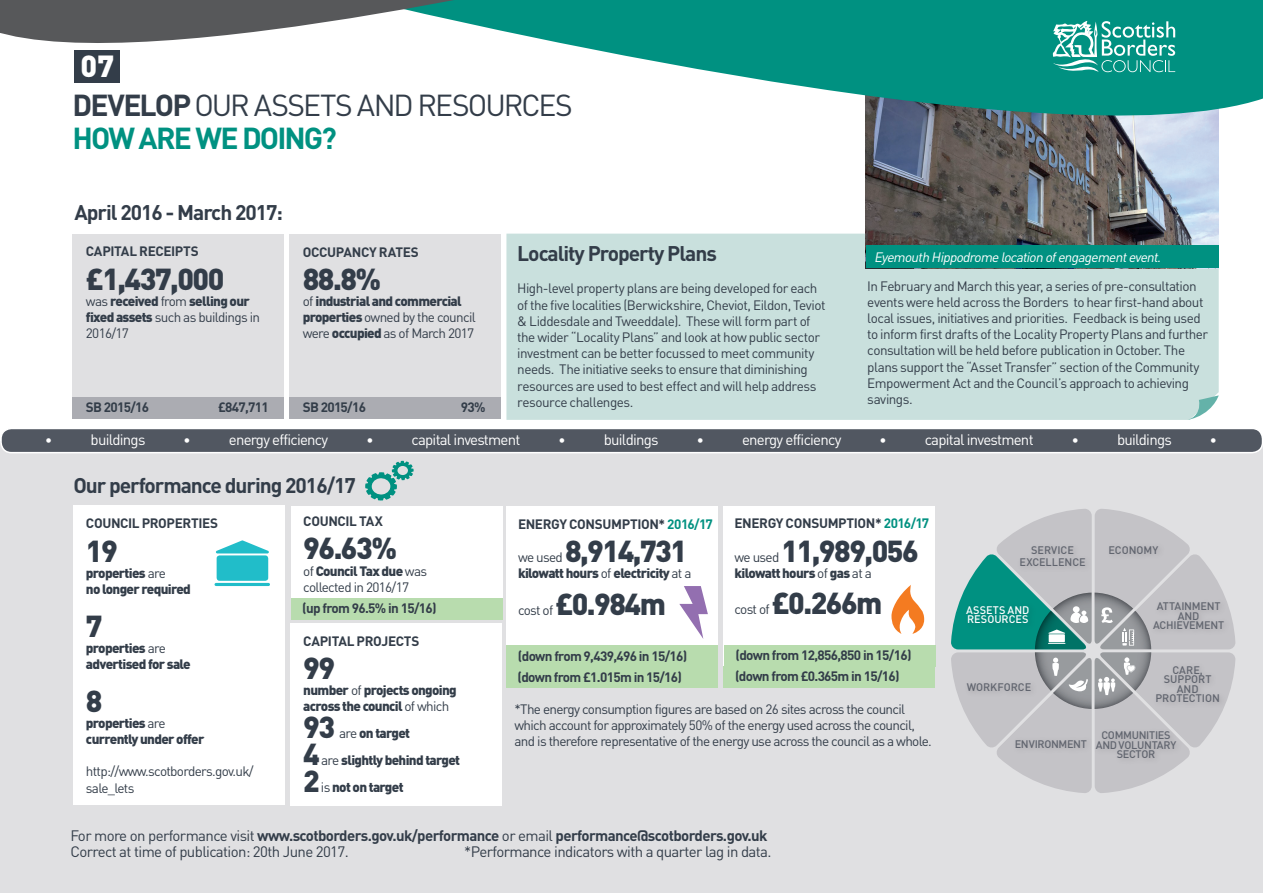
<style>
.page{position:relative;width:1263px;height:893px;background:#fff}
.page>*{position:absolute;margin:0;border:0;box-sizing:border-box;transform-origin:0 0}
.t1{font:900 30.15px "DIN";color:#fff}
.t2{font:900 30px "DIN";letter-spacing:-.05em;color:#333d49}
.t3{font:30px/33px "DIN";letter-spacing:-.06em;color:#333d49}
.t4{font:700 21px "DIN";letter-spacing:-.05em;color:#333d49}
.t5{font:15px/16.5px "DIN";letter-spacing:-.04em;color:#333d49}
.t6{font:15px "DIN";letter-spacing:-.05em;color:#fff}
.t7{font:13.5px/16.2px "DIN";letter-spacing:-.04em;color:#333d49}
.t8{font:900 13.5px/16.2px "DIN";letter-spacing:-.05em;color:#333d49}
.t9{font:700 13.5px/20.9px "DIN";letter-spacing:-.04em;color:#333d49}
.t10{font:italic 13.5px "DIN";color:#fff}
.t11{font:12px "Futura";color:#fff}
.t12{font:500 10.8px/9.4px "DIN";letter-spacing:-.01em;color:#61656f;text-align:center}
.t13{font:500 10.8px/9.4px "DIN";letter-spacing:-.03em;color:#61656f;text-align:center}
.t14{font:500 10.8px/9.4px "DIN";letter-spacing:.005em;color:#fff}
.s1{font-weight:700}
.s2{font-weight:700;color:#009181}
.s3{font-weight:900}
.s4{font-weight:400}
.s5{color:#009181}
</style>
<div class="page">
<div style="left:506px;top:234px;width:713px;height:186px;background:#c9e0dd"></div>
<img style="left:866px;top:169px;width:353px;height:99px">
<div style="left:0;top:441px;width:1263px;height:452px;background:#e0e0e2"></div>
<div style="left:72px;top:234px;width:212px;height:185px;background:#e0e0e2"></div>
<div style="left:72px;top:397px;width:212px;height:22px;background:#abacb2"></div>
<div style="left:289px;top:234px;width:212px;height:185px;background:#e0e0e2"></div>
<div style="left:289px;top:398px;width:212px;height:21px;background:#abacb2"></div>
<div style="left:75px;top:50px;width:45px;height:33px;background:#333d49"></div>
<div style="left:73px;top:506px;width:212px;height:299px;background:#fff"></div>
<div style="left:1px;top:428px;width:1261px;height:25px;background:#515761;border-radius:11px"></div>
<div style="left:0;top:428px;width:1263px;height:25px;border:2px solid #fff;border-radius:11px"></div>
<svg style="left:1188px;top:395px;width:31px;height:25px"></svg>
<svg style="left:649px;top:0;width:614px;height:169px;fill:#009181"></svg>
<svg style="left:0;top:0;width:649px;height:82px"></svg>
<svg style="left:1053px;top:21px;width:122px;height:51px"></svg>
<div style="left:290px;top:623px;width:212px;height:183px;background:#fff"></div>
<svg style="left:365px;top:460px;width:49px;height:41px"></svg>
<svg style="left:951px;top:509px;width:284px;height:284px"></svg>
<div style="left:506px;top:506px;width:212px;height:166px;background:#fff"></div>
<div style="left:723px;top:506px;width:212px;height:182px;background:#fff"></div>
<div style="left:291px;top:506px;width:211px;height:113px;background:#fff"></div>
<div style="left:291px;top:598px;width:211px;height:22px;background:#b8dcae"></div>
<div style="left:506px;top:646px;width:212px;height:21px;background:#b8dcae"></div>
<div style="left:506px;top:667px;width:212px;height:21px;background:#b8dcae"></div>
<div style="left:724px;top:645px;width:212px;height:22px;background:#b8dcae"></div>
<div style="left:723px;top:666px;width:212px;height:22px;background:#b8dcae"></div>
<svg style="left:891px;top:585px;width:33px;height:49px"></svg>
<svg style="left:679px;top:586px;width:29px;height:53px"></svg>
<hr style="left:215px;top:583px;width:55px;height:3px;background:#21bdc9;border-radius:2px">
<svg style="left:216px;top:540px;width:53px;height:13px"></svg>
<div style="left:217px;top:555px;width:51px;height:26px;background:#21bdc9;border-radius:3px"></div>
<div style="left:867px;top:245px;width:352px;height:23px;background:#009181"></div>
<h1 class="t1" style="left:81px;top:46px;width:35px">07</h1>
<h2 class="t3" style="left:73px;top:88px;width:502px"><span class="s1">DEVELOP</span> OUR ASSETS AND RESOURCES<br><span class="s2">HOW ARE WE DOING?</span></h2>
<h3 class="t4" style="left:74px;top:199px;width:210px">April 2016 - March 2017:</h3>
<p class="t9" style="left:86px;top:240px;width:114px">CAPITAL RECEIPTS</p>
<h2 class="t2" style="left:86px;top:259px;width:140px">£1,437,000</h2>
<p class="t7" style="left:86px;top:293px;width:176px">was <span class="s3">received</span> from <span class="s3">selling our fixed assets</span> such as buildings in<br>2016/17</p>
<p class="t9" style="left:303px;top:241px;width:118px">OCCUPANCY RATES</p>
<h2 class="t2" style="left:303px;top:259px;width:80px">88.8%</h2>
<p class="t8" style="left:303px;top:292px;width:175px"><span class="s4">of</span> industrial and commercial properties <span class="s4">owned by the council were</span> occupied <span class="s4">as of March 2017</span></p>
<p class="t9" style="left:86px;top:396px;width:65px">SB 2015/16</p>
<p class="t9" style="left:218px;top:396px;width:52px">£847,711</p>
<p class="t9" style="left:303px;top:396px;width:65px">SB 2015/16</p>
<p class="t9" style="left:461px;top:396px;width:26px">93%</p>
<h3 class="t4" style="left:517px;top:240px;width:201px">Locality Property Plans</h3>
<p class="t7" style="left:517px;top:280px;width:310px">High-level property plans are being developed for each of the five localities (Berwickshire, Cheviot, Eildon, Teviot &amp; Liddesdale and Tweeddale). These will form part of the wider “Locality Plans” and look at how public sector investment can be better focussed to meet community needs. The initiative seeks to ensure that diminishing resources are used to best effect and will help address resource challenges.</p>
<p class="t10" style="left:874px;top:248px;width:291px">Eyemouth Hippodromelocation ofengagementevent.</p>
<p class="t7" style="left:867px;top:277px;width:342px">In February and March this year, a series of pre-consultation events were held across the Borders to hear first-hand about local issues, initiatives and priorities. Feedback is being used to inform first drafts of the Locality Property Plans and further consultation will be held before publication in October. The plans support the “Asset Transfer” section of the Community Empowerment Act and the Council’s approach to achieving savings.</p>
<p class="t11" style="left:45px;top:433px;width:9px">•</p>
<p class="t6" style="left:91px;top:430px;width:56px">buildings</p>
<p class="t11" style="left:183px;top:433px;width:9px">•</p>
<p class="t6" style="left:229px;top:430px;width:101px">energy efficiency</p>
<p class="t11" style="left:366px;top:433px;width:9px">•</p>
<p class="t6" style="left:412px;top:430px;width:110px">capital investment</p>
<p class="t11" style="left:558px;top:433px;width:9px">•</p>
<p class="t6" style="left:604px;top:430px;width:56px">buildings</p>
<p class="t11" style="left:697px;top:433px;width:9px">•</p>
<p class="t6" style="left:742px;top:430px;width:101px">energy efficiency</p>
<p class="t11" style="left:879px;top:433px;width:9px">•</p>
<p class="t6" style="left:925px;top:430px;width:110px">capital investment</p>
<p class="t11" style="left:1072px;top:433px;width:9px">•</p>
<p class="t6" style="left:1117px;top:430px;width:56px">buildings</p>
<p class="t11" style="left:1210px;top:433px;width:9px">•</p>
<h3 class="t4" style="left:73px;top:472px;width:284px">Our performance during 2016/17</h3>
<p class="t9" style="left:86px;top:512px;width:134px">COUNCIL PROPERTIES</p>
<h2 class="t2" style="left:86px;top:531px;width:33px">19</h2>
<p class="t8" style="left:86px;top:564px;width:107px">properties <span class="s4">are<br></span>no longer required</p>
<h2 class="t2" style="left:86px;top:606px;width:18px">7</h2>
<p class="t8" style="left:86px;top:639px;width:106px">properties <span class="s4">are </span>advertised for sale</p>
<h2 class="t2" style="left:86px;top:681px;width:18px">8</h2>
<p class="t8" style="left:86px;top:714px;width:120px">properties <span class="s4">are </span>currently under offer</p>
<p class="t7" style="left:86px;top:763px;width:169px">http://www.scotborders.gov.uk/ sale_lets</p>
<p class="t9" style="left:303px;top:510px;width:81px">COUNCIL TAX</p>
<h2 class="t2" style="left:303px;top:528px;width:95px">96.63%</h2>
<p class="t7" style="left:303px;top:562px;width:125px">of <span class="s3">Council Tax due</span> was collected in 2016/17</p>
<p class="t9" style="left:302px;top:597px;width:136px">(up from 96.5% in 15/16)</p>
<p class="t9" style="left:303px;top:630px;width:118px">CAPITAL PROJECTS</p>
<h2 class="t2" style="left:303px;top:648px;width:33px">99</h2>
<p class="t8" style="left:303px;top:681px;width:155px">number <span class="s4">of</span> projects ongoing across the council <span class="s4">of which</span></p>
<h2 class="t2" style="left:303px;top:707px;width:33px">93</h2>
<p class="t8" style="left:339px;top:724px;width:73px"><span class="s4">are</span> on target</p>
<h2 class="t2" style="left:303px;top:734px;width:18px">4</h2>
<p class="t8" style="left:321px;top:751px;width:140px"><span class="s4">are</span> slightly behind target</p>
<h2 class="t2" style="left:303px;top:761px;width:18px">2</h2>
<p class="t8" style="left:321px;top:778px;width:84px"><span class="s4">is</span> not on target</p>
<p class="t9" style="left:734px;top:512px;width:196px">ENERGY CONSUMPTION* <span class="s5">2016/17</span></p>
<p class="t7" style="left:734px;top:548px;width:46px">we used</p>
<h2 class="t2" style="left:781px;top:531px;width:139px">11,989,056</h2>
<p class="t8" style="left:734px;top:564px;width:139px">kilowatt hours <span class="s4">of</span> gas <span class="s4">at a</span></p>
<p class="t7" style="left:734px;top:601px;width:37px">cost of</p>
<h2 class="t2" style="left:772px;top:583px;width:112px">£0.266m</h2>
<p class="t9" style="left:735px;top:644px;width:178px">(down from 12,856,850 in 15/16) (down from £0.365m in 15/16)</p>
<p class="t7" style="left:514px;top:700px;width:419px">*The energy consumption figures are based on 26 sites across the council which account for approximately 50% of the energy used across the council, and is therefore representative of the energy use across the council as a whole.</p>
<p class="t9" style="left:518px;top:513px;width:196px">ENERGY CONSUMPTION* <span class="s5">2016/17</span></p>
<p class="t7" style="left:518px;top:549px;width:46px">we used</p>
<h2 class="t2" style="left:565px;top:531px;width:124px">8,914,731</h2>
<p class="t8" style="left:518px;top:565px;width:175px">kilowatt hours <span class="s4">of</span> electricity <span class="s4">at a</span></p>
<p class="t7" style="left:518px;top:601px;width:37px">cost of</p>
<h2 class="t2" style="left:555px;top:584px;width:112px">£0.984m</h2>
<p class="t9" style="left:517px;top:645px;width:171px">(down from 9,439,496 in 15/16) (down from £1.015m in 15/16)</p>
<p class="t5" style="left:70px;top:827px;width:699px">For more on performance visit <span class="s1">www.scotborders.gov.uk/performance</span> or email <span class="s1">performance@scotborders.gov.uk<br></span>Correct at time of publication: 20th June 2017.</p>
<p class="t5" style="left:464px;top:843px;width:309px">*Performance indicators with a quarter lag in data.</p>
<p class="t12" style="left:1019px;top:544px;width:68px;line-height:11.6px">SERVICE<br>EXCELLENCE</p>
<p class="t14" style="left:966px;top:605px;width:65px">ASSETS AND<br>RESOURCES</p>
<p class="t12" style="left:1108px;top:545px;width:51px">ECONOMY</p>
<p class="t12" style="left:1153px;top:601px;width:73px">ATTAINMENT<br>AND<br>ACHIEVEMENT</p>
<p class="t12" style="left:967px;top:682px;width:66px">WORKFORCE</p>
<p class="t12" style="left:1155px;top:665px;width:66px">CARE,<br>SUPPORT<br>AND<br>PROTECTION</p>
<p class="t13" style="left:1015px;top:739px;width:74px">ENVIRONMENT</p>
<p class="t13" style="left:1096px;top:730px;width:82px">COMMUNITIES<br>AND VOLUNTARY<br>SECTOR</p>
</div>
